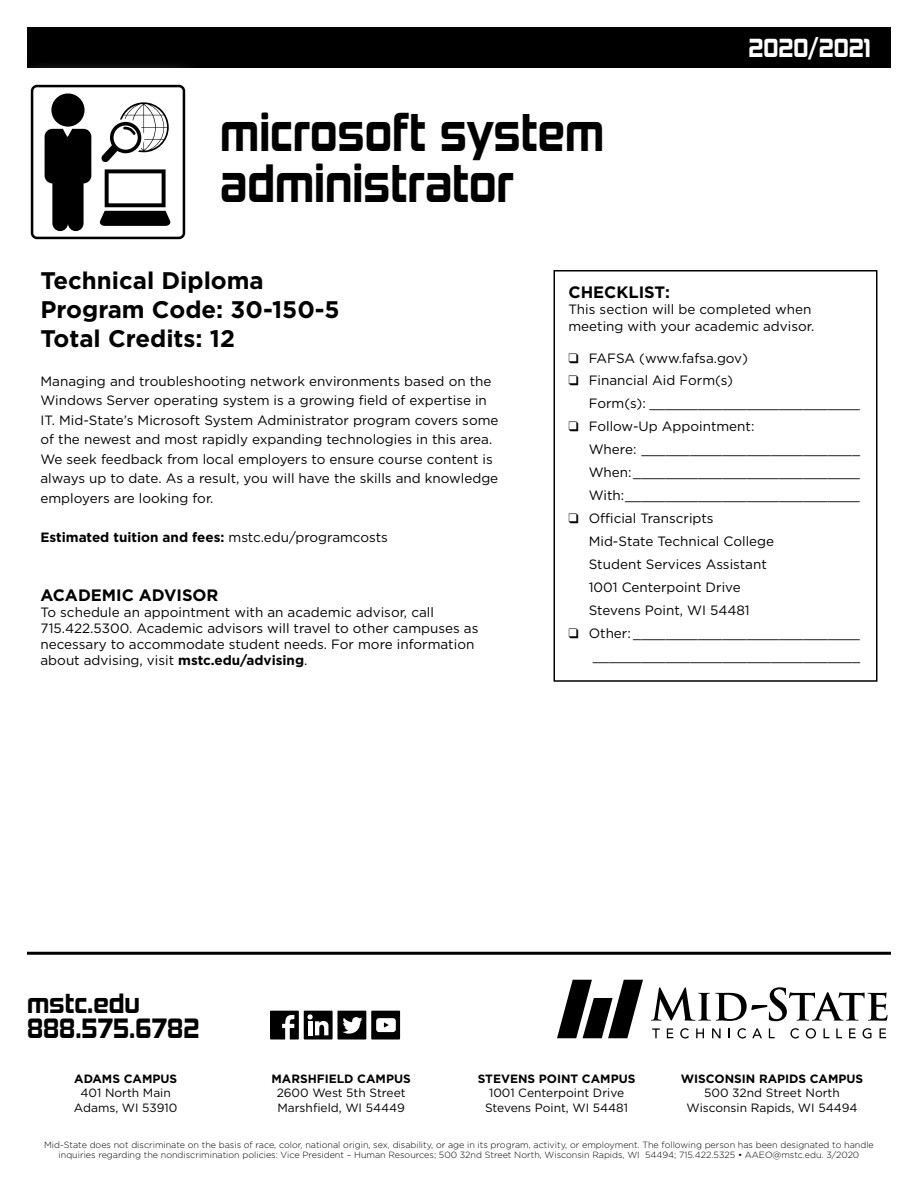
<style>
.page{position:relative;width:918px;height:1188px;background:#fff}
.page>*{position:absolute;margin:0;border:0;box-sizing:border-box;transform-origin:0 0}
.Program_Head_Name{font:700 49.5px "Kimberley Rg";color:#000;scale:.91 1}
.t1{font:700 25.65px/25.7px "Kimberley Rg";color:#000}
.Degree_Name{font:700 24px "Gotham";color:#000}
.t2{font:700 24px "Kimberley Rg";color:#fff}
.Copy_Head{font:700 16.5px "Gotham";color:#000}
.Checklist_Copy{font:13.5px "Gotham";color:#000}
.Program_Description{font:13.5px/19.5px "Gotham";color:#000}
.Copy{font:13.5px/16.2px "Gotham";color:#000}
.Program_Description-2{font:700 13.5px "Gotham";color:#000}
.t3{font:12px "Gotham";color:#000}
.t4{font:700 12px "Gotham";color:#000}
.t5{font:300 9px/10.5px "Gotham";color:#000;text-align:center}
.s1{font-weight:400}
.s2{font-weight:700}
</style>
<div class="page">
<hr style="left:27px;top:952px;width:864px;height:3px;background:#000">
<div style="left:27px;top:27px;width:864px;height:41px;background:#000"></div>
<div style="left:554px;top:270px;width:324px;height:412px;border:2px solid #000"></div>
<svg style="left:270px;top:1011px;width:29px;height:29px"></svg>
<svg style="left:270px;top:1011px;width:29px;height:28px"></svg>
<div style="left:304px;top:1011px;width:29px;height:29px;background:#000"></div>
<svg style="left:307px;top:1014px;width:21px;height:21px"></svg>
<div style="left:338px;top:1011px;width:28px;height:29px;background:#000"></div>
<svg style="left:342px;top:1017px;width:20px;height:17px"></svg>
<div style="left:371px;top:1011px;width:29px;height:29px;background:#000"></div>
<div style="left:376px;top:1018px;width:20px;height:14px;background:#fff;border-radius:3px"></div>
<svg style="left:384px;top:1022px;width:5px;height:6px"></svg>
<svg style="left:557px;top:980px;width:86px;height:58px"></svg>
<svg style="left:651px;top:987px;width:236px;height:34px"></svg>
<svg style="left:652px;top:1028px;width:8px;height:10px"></svg>
<svg style="left:667px;top:1028px;width:6px;height:10px"></svg>
<svg style="left:680px;top:1028px;width:9px;height:11px"></svg>
<svg style="left:696px;top:1028px;width:8px;height:10px"></svg>
<svg style="left:712px;top:1028px;width:9px;height:10px"></svg>
<svg style="left:738px;top:1028px;width:8px;height:11px"></svg>
<svg style="left:752px;top:1028px;width:10px;height:10px"></svg>
<svg style="left:769px;top:1028px;width:6px;height:10px"></svg>
<svg style="left:790px;top:1028px;width:9px;height:11px"></svg>
<svg style="left:806px;top:1028px;width:10px;height:11px"></svg>
<svg style="left:824px;top:1028px;width:5px;height:10px"></svg>
<svg style="left:836px;top:1028px;width:6px;height:10px"></svg>
<svg style="left:849px;top:1028px;width:7px;height:10px"></svg>
<svg style="left:863px;top:1028px;width:9px;height:11px"></svg>
<svg style="left:880px;top:1028px;width:6px;height:10px"></svg>
<div style="left:6px;top:60px;width:204px;height:204px;background:#fff"></div>
<div style="left:31px;top:85px;width:154px;height:154px;border:3px solid #000;border-radius:5px"></div>
<svg style="left:101px;top:102px;width:68px;height:60px"></svg>
<div style="left:51px;top:93px;width:34px;height:34px;background:#000;border-radius:50%"></div>
<svg style="left:45px;top:129px;width:46px;height:102px"></svg>
<svg style="left:99px;top:169px;width:72px;height:57px"></svg>
<p class="Program_Head_Name" style="left:220px;top:101px;width:423px">microsoft system</p>
<p class="Program_Head_Name" style="left:220px;top:152px;width:324px">administrator</p>
<p class="t2" style="left:748px;top:33px;width:124px">2020/2021</p>
<p class="Degree_Name" style="left:40px;top:265px;width:225px">Technical Diploma</p>
<p class="Degree_Name" style="left:40px;top:294px;width:301px">Program Code: 30-150-5</p>
<p class="Degree_Name" style="left:40px;top:322px;width:196px">Total Credits: 12</p>
<p class="Program_Description" style="left:40px;top:371px;width:460px">Managing and troubleshooting network environments based on the Windows Server operating system is a growing field of expertise in IT. Mid-State’s Microsoft System Administrator program covers some of the newest and most rapidly expanding technologies in this area.<br>We seek feedback from local employers to ensure course content is always up to date. As a result, you will have the skills and knowledge employers are looking for.</p>
<p class="Program_Description-2" style="left:40px;top:528px;width:349px">Estimated tuition and fees: <span class="s1">mstc.edu/programcosts</span></p>
<p class="Copy_Head" style="left:40px;top:584px;width:180px">ACADEMIC ADVISOR</p>
<p class="Copy" style="left:40px;top:604px;width:440px">To schedule an appointment with an academic advisor, call 715.422.5300. Academic advisors will travel to other campuses as necessary to accommodate student needs. For more information about advising, visit <span class="s2">mstc.edu/advising</span>.</p>
<p class="Copy_Head" style="left:568px;top:281px;width:103px">CHECKLIST:</p>
<p class="Copy" style="left:568px;top:301px;width:247px">This section will be completed when meeting with your academic advisor.</p>
<p class="Checklist_Copy" style="left:568px;top:349px;width:181px">❑ FAFSA (www.fafsa.gov)</p>
<p class="Checklist_Copy" style="left:568px;top:372px;width:166px">❑ Financial Aid Form(s)</p>
<p class="Checklist_Copy" style="left:589px;top:395px;width:273px">Form(s): __________________________</p>
<p class="Checklist_Copy" style="left:568px;top:418px;width:187px">❑ Follow-Up Appointment:</p>
<p class="Checklist_Copy" style="left:589px;top:441px;width:273px">Where: ___________________________</p>
<p class="Checklist_Copy" style="left:589px;top:464px;width:273px">When:____________________________</p>
<p class="Checklist_Copy" style="left:589px;top:487px;width:273px">With:_____________________________</p>
<p class="Checklist_Copy" style="left:568px;top:510px;width:147px">❑ Official Transcripts</p>
<p class="Checklist_Copy" style="left:589px;top:533px;width:187px">Mid-State Technical College</p>
<p class="Checklist_Copy" style="left:589px;top:556px;width:180px">Student Services Assistant</p>
<p class="Checklist_Copy" style="left:589px;top:579px;width:153px">1001 Centerpoint Drive</p>
<p class="Checklist_Copy" style="left:589px;top:602px;width:163px">Stevens Point, WI 54481</p>
<p class="Checklist_Copy" style="left:568px;top:625px;width:293px">❑ Other: ____________________________</p>
<p class="Checklist_Copy" style="left:593px;top:647px;width:269px">_________________________________</p>
<p class="t1" style="left:27px;top:990px;width:174px">mstc.edu<br>888.575.6782</p>
<p class="t4" style="left:74px;top:1071px;width:104px">ADAMS CAMPUS</p>
<p class="t3" style="left:81px;top:1085px;width:92px">401 North Main</p>
<p class="t3" style="left:74px;top:1100px;width:105px">Adams, WI 53910</p>
<p class="t4" style="left:272px;top:1071px;width:141px">MARSHFIELD CAMPUS</p>
<p class="t3" style="left:277px;top:1085px;width:130px">2600 West 5th Street</p>
<p class="t3" style="left:277px;top:1100px;width:129px">Marshfield, WI 54449</p>
<p class="t4" style="left:478px;top:1071px;width:159px">STEVENS POINT CAMPUS</p>
<p class="t3" style="left:489px;top:1085px;width:137px">1001 Centerpoint Drive</p>
<p class="t3" style="left:485px;top:1100px;width:145px">Stevens Point, WI 54481</p>
<p class="t4" style="left:681px;top:1071px;width:184px">WISCONSIN RAPIDS CAMPUS</p>
<p class="t3" style="left:704px;top:1085px;width:137px">500 32nd Street North</p>
<p class="t3" style="left:687px;top:1100px;width:172px">Wisconsin Rapids, WI 54494</p>
<p class="t5" style="left:44px;top:1139px;width:831px">Mid-State does not discriminate on the basis of race, color, national origin, sex, disability, or age in its program, activity, or employment. The following person has been designated to handle inquiries regarding the nondiscrimination policies: Vice President – Human Resources; 500 32nd Street North, Wisconsin Rapids, WI 54494; 715.422.5325 • AAEO@mstc.edu. 3/2020</p>
</div>
